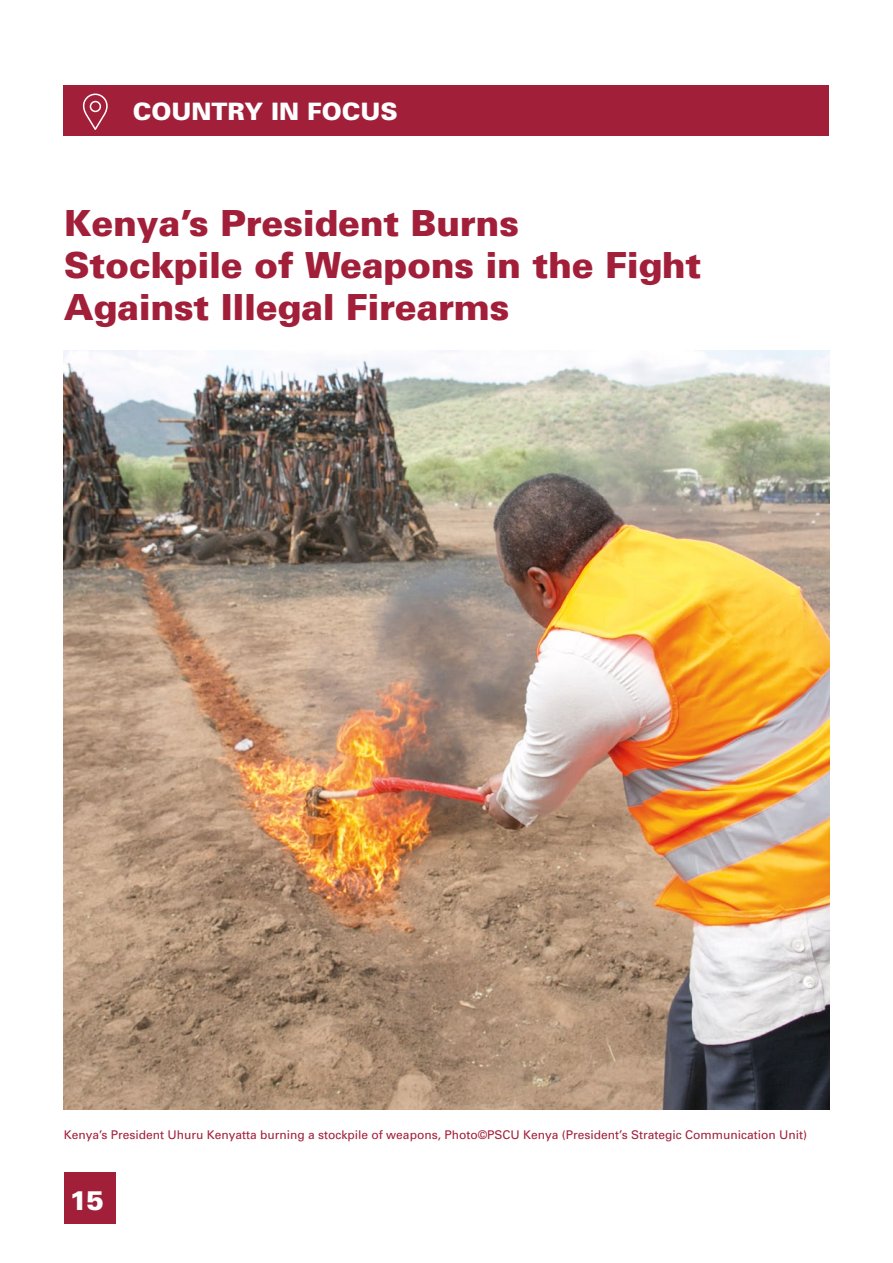
<style>
.page{position:relative;width:893px;height:1263px;background:#fff}
.page>*{position:absolute;margin:0;border:0;box-sizing:border-box;transform-origin:0 0}
.t1{font:900 36px/42px "Univers";letter-spacing:-.01em;color:#a21f3a}
.t2{font:900 27px "Univers";color:#fff}
.t3{font:900 24px "Univers";color:#fff}
.t4{font:12px "Univers";color:#a21f3a}
</style>
<div class="page">
<div style="left:64px;top:1172px;width:51px;height:51px;background:#a21f3a"></div>
<div style="left:64px;top:85px;width:765px;height:50px;background:#a21f3a"></div>
<svg style="left:84px;top:93px;width:24px;height:43px"></svg>
<div style="left:90px;top:101px;width:11px;height:11px;border:2px solid #fff;border-radius:50%"></div>
<img style="left:64px;top:351px;width:765px;height:759px">
<h3 class="t3" style="left:133px;top:96px;width:266px">COUNTRY IN FOCUS</h3>
<h1 class="t1" style="left:64px;top:201px;width:639px">Kenya’s President Burns<br>Stockpile of Weapons in the Fight<br>Against Illegal Firearms</h1>
<p class="t4" style="left:64px;top:1127px;width:745px">Kenya’s President Uhuru Kenyatta burning a stockpile of weapons, Photo©PSCU Kenya (President’s Strategic Communication Unit)</p>
<h2 class="t2" style="left:69px;top:1183px;width:37px">15</h2>
</div>
